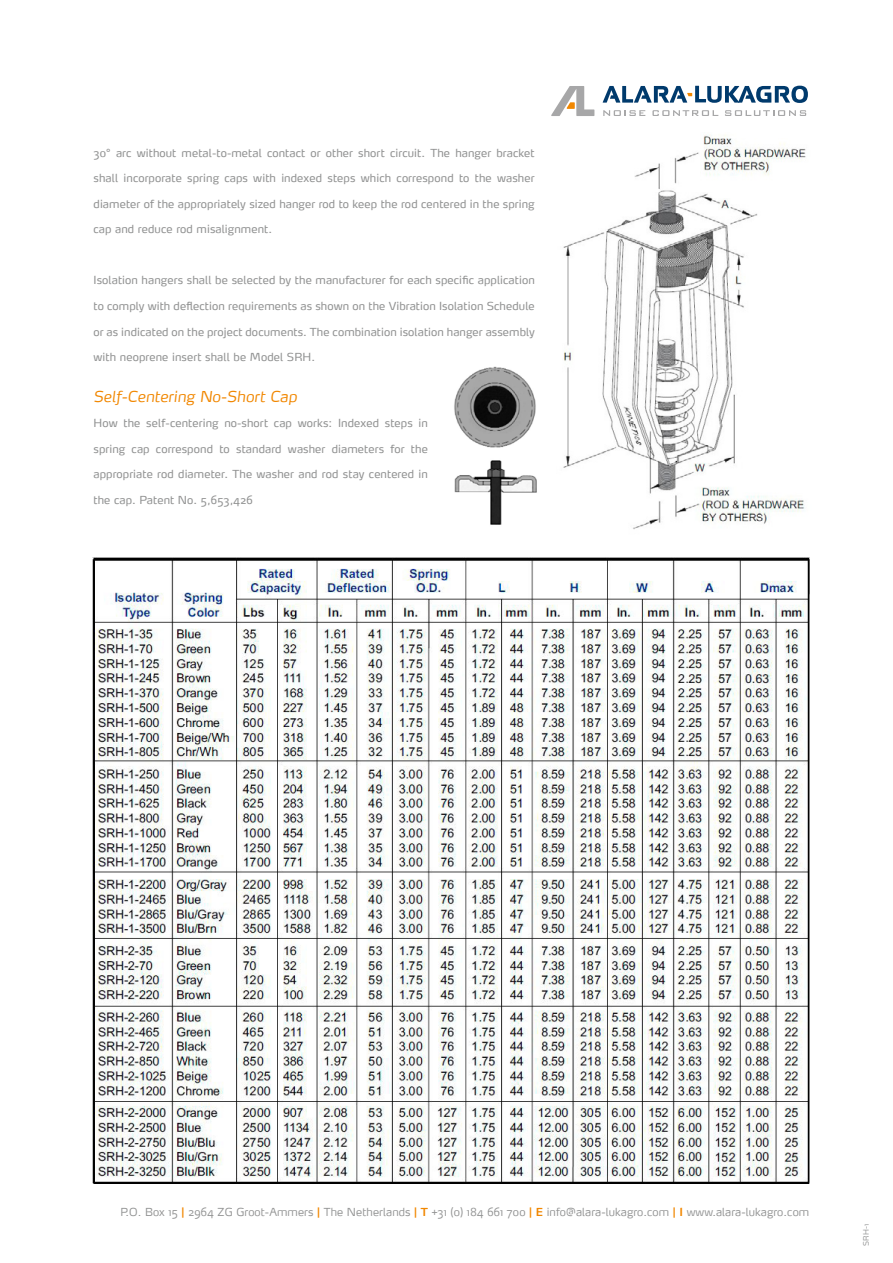
<style>
.page{position:relative;width:893px;height:1263px;background:#fff}
.page>*{position:absolute;margin:0;border:0;box-sizing:border-box;transform-origin:0 0}
.t1{font:italic 300 15px "Max";letter-spacing:.01em;color:#f18700}
.t2{font:10.95px "Max";letter-spacing:.01em;color:#919292}
.t3{font:300 10.95px "Max";letter-spacing:.01em;color:#919292}
.t4{font:300 7.5px "Max";color:#919292}
.s1{font-weight:600;color:#f18700}
</style>
<div class="page">
<svg style="left:551px;top:86px;width:43px;height:30px"></svg>
<svg style="left:603px;top:110px;width:42px;height:6px"></svg>
<svg style="left:652px;top:110px;width:66px;height:6px"></svg>
<svg style="left:725px;top:110px;width:81px;height:6px"></svg>
<svg style="left:603px;top:86px;width:205px;height:17px"></svg>
<img style="left:92px;top:557px;width:717px;height:627px">
<img style="left:563px;top:135px;width:243px;height:394px">
<img style="left:454px;top:366px;width:83px;height:159px">
<p class="t2" style="left:94px;top:146px;width:443px">30° arc without metal-to-metal contact or other short circuit. The hanger bracket</p>
<p class="t2" style="left:94px;top:172px;width:443px">shall incorporate spring caps with indexed steps which correspond to the washer</p>
<p class="t2" style="left:94px;top:197px;width:443px">diameter of the appropriately sized hanger rod to keep the rod centered in the spring</p>
<p class="t2" style="left:94px;top:223px;width:180px">cap and reduce rod misalignment.</p>
<p class="t2" style="left:94px;top:274px;width:443px">Isolation hangers shall be selected by the manufacturer for each specific application</p>
<p class="t2" style="left:94px;top:299px;width:443px">to comply with deflection requirements as shown on the Vibration Isolation Schedule</p>
<p class="t2" style="left:94px;top:325px;width:443px">or as indicated on the project documents. The combination isolation hanger assembly</p>
<p class="t2" style="left:94px;top:350px;width:223px">with neoprene insert shall be Model SRH.</p>
<h1 class="t1" style="left:94px;top:387px;width:205px">Self-Centering No-Short Cap</h1>
<p class="t2" style="left:94px;top:416px;width:336px">How the self-centering no-short cap works: Indexed steps in</p>
<p class="t2" style="left:94px;top:442px;width:336px">spring cap correspond to standard washer diameters for the</p>
<p class="t2" style="left:94px;top:467px;width:336px">appropriate rod diameter. The washer and rod stay centered in</p>
<p class="t2" style="left:94px;top:493px;width:161px">the cap. Patent No. 5,653,426</p>
<p class="t3" style="left:121px;top:1205px;width:690px">P.O. Box 15 <span class="s1">|</span> 2964 ZG Groot-Ammers <span class="s1">|</span> The Netherlands <span class="s1">| T</span> +31 (0) 184 661 700 <span class="s1">| E</span> info@alara-lukagro.com <span class="s1">| I</span> www.alara-lukagro.com</p>
<p class="t4" style="left:861px;top:1246px;width:23px;rotate:-90deg">SRH-1</p>
</div>
